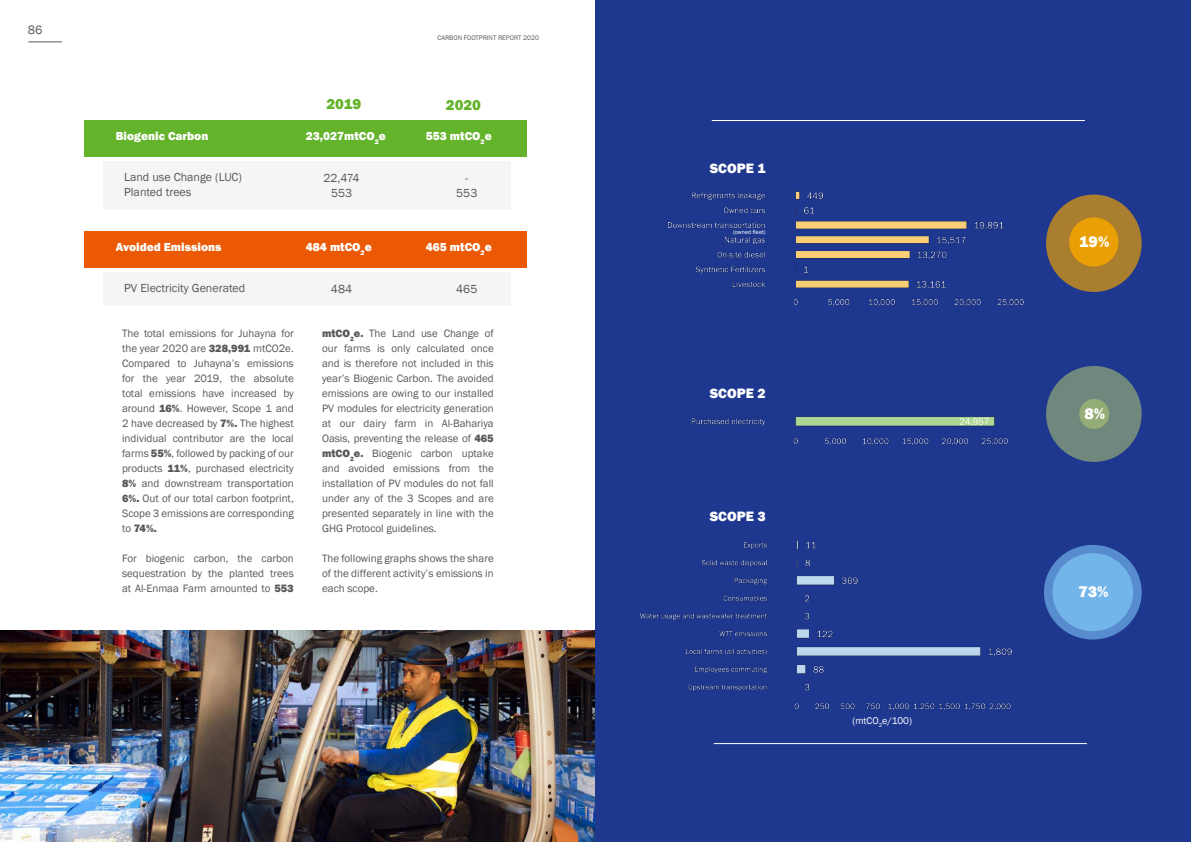
<style>
.page{position:relative;width:1191px;height:842px;background:#fff}
.page>*{position:absolute;margin:0;border:0;box-sizing:border-box;transform-origin:0 0}
.t1{font:800 16px "Franklin Gothic";color:#fff}
.t2{font:800 15px "Franklin Gothic";color:#63b32b}
.t3{font:800 14px "Franklin Gothic";color:#fff}
.t4{font:12.5px "Franklin Gothic";color:#57585a}
.t5{font:12px/15px "Franklin Gothic";color:#57585a;text-align:center}
.t6{font:800 12px "Franklin Gothic";color:#fff}
.t7{font:11px/15px "Franklin Gothic";color:#57585a;text-align:justify}
.t8{font:10px "Franklin Gothic";color:#fff}
.t9{font:6.8px "Franklin Gothic";color:#57585a}
.t10{font:6px "Franklin Gothic";color:#fff}
.s1{font-weight:800}
</style>
<div class="page">
<hr style="left:28px;top:42px;width:34px;height:1px;background:#57585a">
<div style="left:103px;top:162px;width:407px;height:48px;background:#f5f5f5"></div>
<div style="left:103px;top:273px;width:407px;height:33px;background:#f5f5f5"></div>
<div style="left:84px;top:120px;width:442px;height:36px;background:#63b32b"></div>
<div style="left:84px;top:231px;width:442px;height:36px;background:#eb5905"></div>
<img style="left:0;top:630px;width:595px;height:212px">
<div style="left:595px;top:0;width:596px;height:842px;background:#1f388f"></div>
<div style="left:1044px;top:545px;width:97px;height:94px;background:#578dce;border-radius:50%"></div>
<div style="left:1046px;top:195px;width:95px;height:97px;background:#aa7e2f;border-radius:50%"></div>
<hr style="left:711px;top:120px;width:374px;height:1px;background:#fff">
<hr style="left:714px;top:743px;width:373px;height:1px;background:#fff">
<div style="left:1069px;top:217px;width:49px;height:50px;background:#ea9f04;border-radius:50%"></div>
<div style="left:1052px;top:553px;width:81px;height:78px;background:#72b5eb;border-radius:50%"></div>
<svg style="left:1046px;top:366px;width:95px;height:96px;background:#728a7c"></svg>
<img style="left:692px;top:416px;width:317px;height:29px">
<img style="left:640px;top:540px;width:372px;height:171px">
<img style="left:668px;top:191px;width:356px;height:115px">
<p class="t4" style="left:28px;top:22px;width:16px">86</p>
<p class="t9" style="left:437px;top:33px;width:103px">CARBON FOOTPRINT REPORT 2020</p>
<p class="t6" style="left:116px;top:128px;width:94px">Biogenic Carbon</p>
<p class="t5" style="left:124px;top:170px;width:119px;text-align:left">Land use Change (LUC)<br>Planted trees</p>
<h2 class="t2" style="left:326px;top:94px;width:36px">2019</h2>
<h2 class="t2" style="left:446px;top:95px;width:37px">2020</h2>
<p class="t6" style="left:306px;top:128px;width:81px">23,027mtCO<sub>2</sub>e</p>
<p class="t5" style="left:323px;top:171px;width:38px">22,474<br>553</p>
<p class="t6" style="left:426px;top:128px;width:67px">553 mtCO<sub>2</sub>e</p>
<p class="t5" style="left:456px;top:170px;width:23px">-<br>553</p>
<p class="t6" style="left:116px;top:239px;width:107px">Avoided Emissions</p>
<p class="t5" style="left:124px;top:281px;width:123px">PV Electricity Generated</p>
<p class="t6" style="left:306px;top:239px;width:67px">484 mtCO<sub>2</sub>e</p>
<p class="t5" style="left:331px;top:282px;width:23px">484</p>
<p class="t6" style="left:426px;top:239px;width:67px">465 mtCO<sub>2</sub>e</p>
<p class="t5" style="left:456px;top:281px;width:23px">465</p>
<p class="t7" style="left:122px;top:326px;width:173px">The total emissions for Juhayna for the year 2020 are <span class="s1">328,991</span> mtCO2e.<br>Compared to Juhayna’s emissions for the year 2019, the absolute total emissions have increased by around <span class="s1">16%</span>. However, Scope 1 and 2 have decreased by <span class="s1">7%.</span> The highest individual contributor are the local farms <span class="s1">55%</span>, followed by packing of our products <span class="s1">11%</span>, purchased electricity <span class="s1">8%</span> and downstream transportation <span class="s1">6%.</span> Out of our total carbon footprint, Scope 3 emissions are corresponding to <span class="s1">74%.</span></p>
<p class="t7" style="left:122px;top:551px;width:173px">For biogenic carbon, the carbon sequestration by the planted trees at Al-Enmaa Farm amounted to <span class="s1">553</span></p>
<p class="t7" style="left:322px;top:326px;width:173px"><span class="s1">mtCO</span><sub>2</sub><span class="s1">e.</span> The Land use Change of our farms is only calculated once and is therefore not included in this year’s Biogenic Carbon. The avoided emissions are owing to our installed PV modules for electricity generation at our dairy farm in Al-Bahariya Oasis, preventing the release of <span class="s1">465 mtCO</span><sub>2</sub><span class="s1">e.</span> Biogenic carbon uptake and avoided emissions from the installation of PV modules do not fall under any of the 3 Scopes and are presented separately in line with the GHG Protocol guidelines.</p>
<p class="t7" style="left:322px;top:551px;width:173px">The following graphs shows the share of the different activity’s emissions in each scope.</p>
<p class="t3" style="left:710px;top:159px;width:57px">SCOPE 1</p>
<p class="t10" style="left:733px;top:228px;width:34px">)owned fleet(</p>
<p class="t3" style="left:710px;top:384px;width:57px">SCOPE 2</p>
<p class="t3" style="left:710px;top:507px;width:57px">SCOPE 3</p>
<p class="t8" style="left:852px;top:715px;width:61px">(mtCO<sub>2</sub>e/100)</p>
<h1 class="t1" style="left:1079px;top:231px;width:32px">19%</h1>
<h1 class="t1" style="left:1084px;top:404px;width:22px">8%</h1>
<h1 class="t1" style="left:1078px;top:581px;width:32px">73%</h1>
</div>
